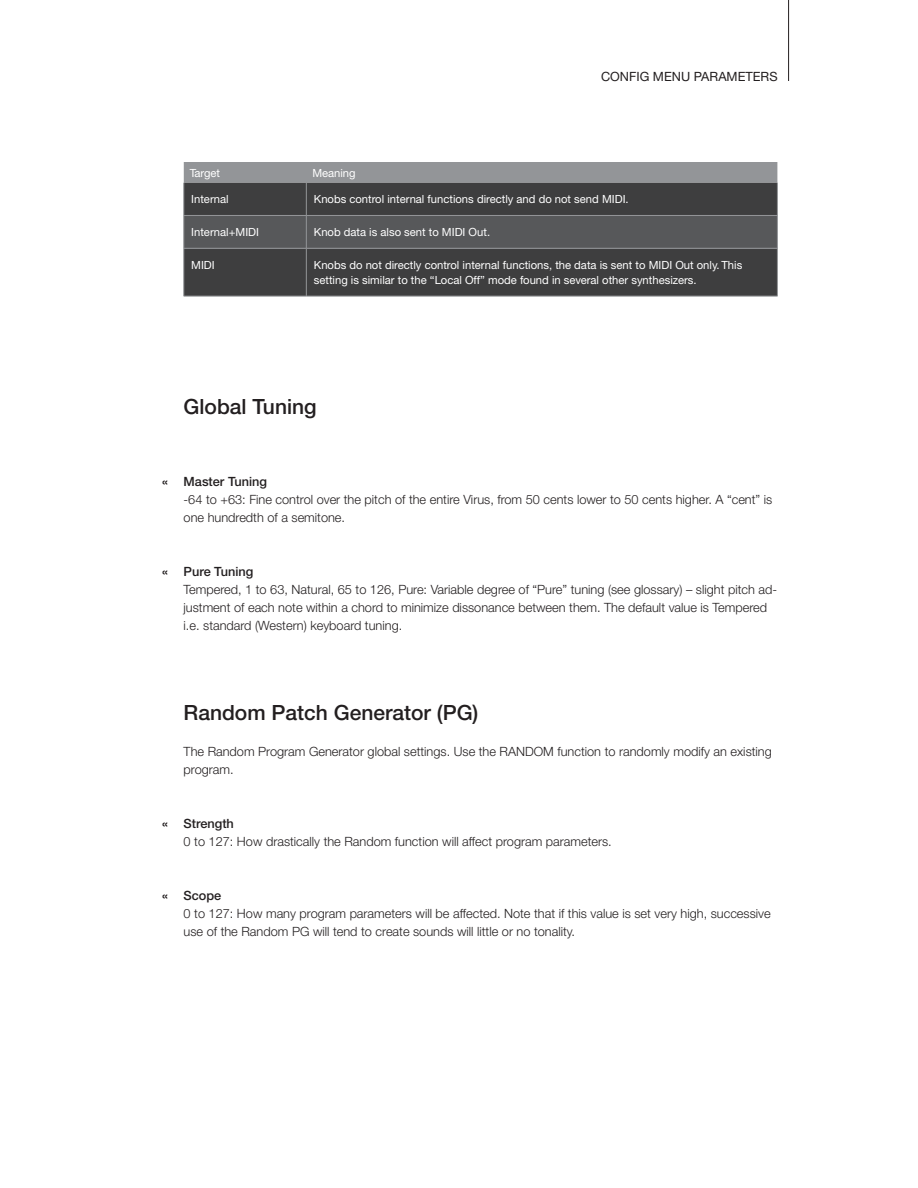
<style>
.page{position:relative;width:918px;height:1188px;background:#fff}
.page>*{position:absolute;margin:0;border:0;box-sizing:border-box;transform-origin:0 0}
.t1{font:500 21px "Helvetica Neue CE";color:#231f20}
.t2{font:300 12.75px/18px "Helvetica Neue CE";color:#231f20}
.t3{font:500 12.75px "Helvetica Neue CE";color:#231f20}
.t4{font:12.75px "Helvetica Neue CE";color:#231f20}
.t5{font:11.25px/15px "Helvetica Neue CE";color:#fff}
</style>
<div class="page">
<hr style="left:788px;top:0;width:1px;height:81px;background:#231f20">
<div style="left:184px;top:162px;width:593px;height:21px;background:#939598"></div>
<div style="left:185px;top:183px;width:592px;height:113px;background:#3e3e3f"></div>
<div style="left:185px;top:216px;width:592px;height:32px;background:#57585a"></div>
<hr style="left:184px;top:183px;width:1px;height:32px;background:#939598">
<hr style="left:306px;top:183px;width:1px;height:32px;background:#939598">
<hr style="left:777px;top:183px;width:1px;height:32px;background:#939598">
<hr style="left:184px;top:215px;width:122px;height:1px;background:#939598">
<hr style="left:184px;top:216px;width:1px;height:32px;background:#939598">
<hr style="left:306px;top:215px;width:472px;height:1px;background:#939598">
<hr style="left:306px;top:216px;width:1px;height:32px;background:#939598">
<hr style="left:777px;top:216px;width:1px;height:32px;background:#939598">
<hr style="left:184px;top:248px;width:122px;height:1px;background:#939598">
<hr style="left:184px;top:248px;width:1px;height:48px;background:#939598">
<hr style="left:306px;top:248px;width:472px;height:1px;background:#939598">
<hr style="left:306px;top:248px;width:1px;height:48px;background:#939598">
<hr style="left:777px;top:248px;width:1px;height:48px;background:#939598">
<hr style="left:184px;top:296px;width:122px;height:1px;background:#939598">
<hr style="left:306px;top:296px;width:472px;height:1px;background:#939598">
<p class="t4" style="left:601px;top:69px;width:173px">CONFIG MENU PARAMETERS</p>
<p class="t5" style="left:190px;top:165px;width:32px">Target</p>
<p class="t5" style="left:312px;top:165px;width:45px">Meaning</p>
<p class="t5" style="left:191px;top:192px;width:39px">Internal</p>
<p class="t5" style="left:314px;top:192px;width:316px">Knobs control internal functions directly and do not send MIDI.</p>
<p class="t5" style="left:191px;top:225px;width:69px">Internal+MIDI</p>
<p class="t5" style="left:314px;top:225px;width:178px">Knob data is also sent to MIDI Out.</p>
<p class="t5" style="left:191px;top:258px;width:25px">MIDI</p>
<p class="t5" style="left:314px;top:258px;width:430px">Knobs do not directly control internal functions, the data is sent to MIDI Out only. This setting is similar to the “Local Off” mode found in several other synthesizers.</p>
<h1 class="t1" style="left:184px;top:394px;width:135px">Global Tuning</h1>
<p class="t3" style="left:184px;top:474px;width:85px">Master Tuning</p>
<p class="t2" style="left:184px;top:490px;width:590px">-64 to +63: Fine control over the pitch of the entire Virus, from 50 cents lower to 50 cents higher. A “cent” is one hundredth of a semitone.</p>
<p class="t3" style="left:184px;top:564px;width:71px">Pure Tuning</p>
<p class="t2" style="left:184px;top:580px;width:595px">Tempered, 1 to 63, Natural, 65 to 126, Pure: Variable degree of “Pure” tuning (see glossary) – slight pitch ad&shy;justment of each note within a chord to minimize dissonance between them. The default value is Tempered i.e. standard (Western) keyboard tuning.</p>
<h1 class="t1" style="left:184px;top:700px;width:296px">Random Patch Generator (PG)</h1>
<p class="t2" style="left:184px;top:742px;width:590px">The Random Program Generator global settings. Use the RANDOM function to randomly modify an existing program.</p>
<p class="t3" style="left:184px;top:816px;width:52px">Strength</p>
<p class="t2" style="left:184px;top:832px;width:430px">0 to 127: How drastically the Random function will affect program parameters.</p>
<p class="t3" style="left:184px;top:888px;width:39px">Scope</p>
<p class="t2" style="left:184px;top:904px;width:589px">0 to 127: How many program parameters will be affected. Note that if this value is set very high, successive use of the Random PG will tend to create sounds will little or no tonality.</p>
</div>
